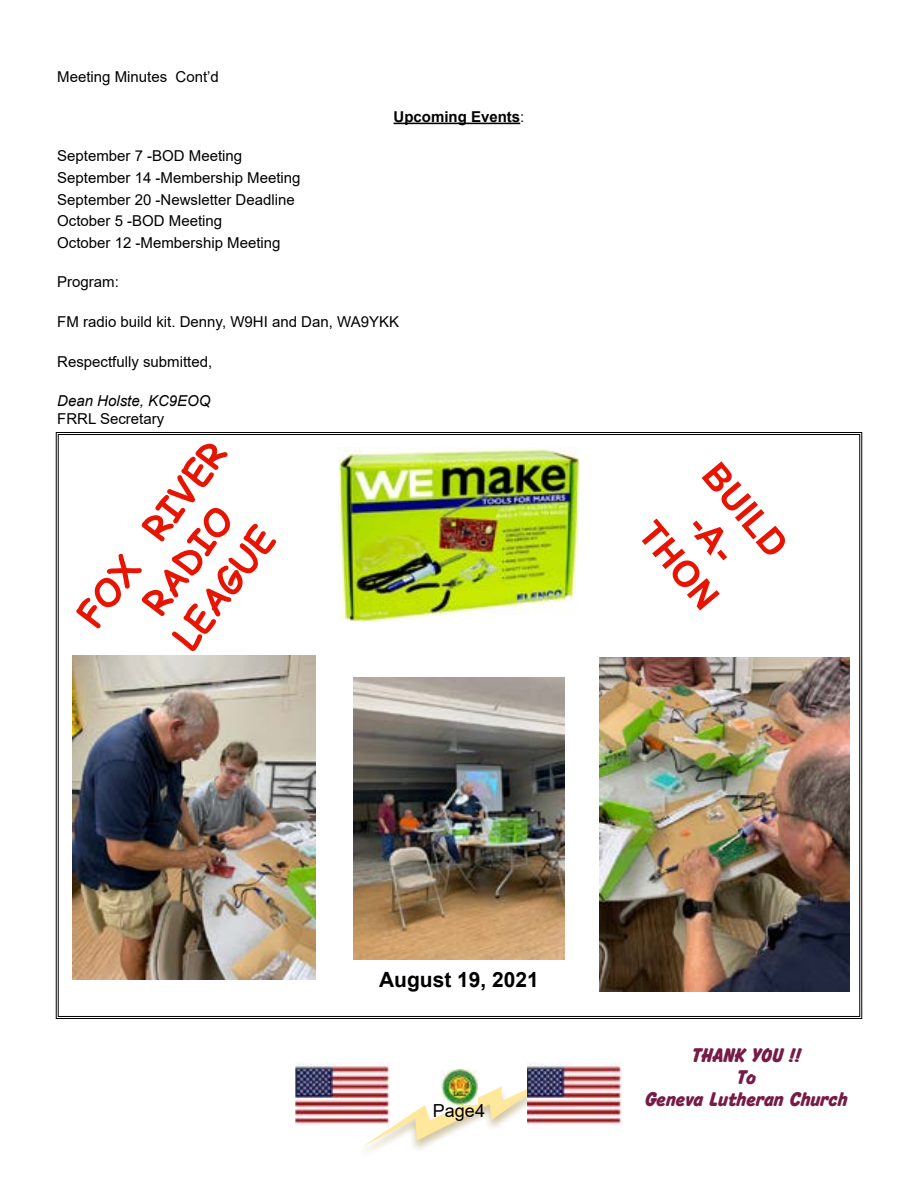
<style>
.page{position:relative;width:918px;height:1188px;background:#fff}
.page>*{position:absolute;margin:0;border:0;box-sizing:border-box;transform-origin:0 0}
.t1{font:700 36px/45px "Comic Sans MS";color:#e71401;text-align:center}
.t2{font:700 36px "Arial";color:#e71401}
.t3{font:700 21px "Arial";color:#000}
.t4{font:700 18px/21.6px "Brunei";color:#761b47;text-align:center}
.t5{font:18px "Arial";color:#000}
.t6{font:15px/21.6px "Arial";color:#000}
.t7{font:italic 15px "Arial";color:#000}
.t8{font:700 15px "Arial";color:#000}
.s1{font-weight:400}
</style>
<div class="page">
<svg style="left:363px;top:1080px;width:164px;height:67px"></svg>
<img style="left:441px;top:1070px;width:36px;height:34px">
<img style="left:296px;top:1063px;width:95px;height:63px">
<img style="left:527px;top:1063px;width:95px;height:63px">
<svg style="left:55px;top:432px;width:808px;height:587px"></svg>
<hr style="left:394px;top:123px;width:126px;height:1px;background:#000">
<img style="left:338px;top:447px;width:242px;height:174px">
<img style="left:354px;top:678px;width:210px;height:281px">
<img style="left:72px;top:655px;width:243px;height:324px">
<img style="left:599px;top:657px;width:251px;height:334px">
<svg style="left:693px;top:519px;width:37px;height:41px"></svg>
<p class="t6" style="left:57px;top:66px;width:163px">Meeting Minutes Cont’d</p>
<p class="t8" style="left:394px;top:106px;width:132px">Upcoming Events<span class="s1">:</span></p>
<p class="t6" style="left:57px;top:145px;width:245px">September 7 -BOD Meeting<br>September 14 -Membership Meeting<br>September 20 -Newsletter Deadline<br>October 5 -BOD Meeting<br>October 12 -Membership Meeting</p>
<p class="t6" style="left:57px;top:271px;width:63px">Program:</p>
<p class="t6" style="left:57px;top:311px;width:343px">FM radio build kit. Denny, W9HI and Dan, WA9YKK</p>
<p class="t6" style="left:57px;top:350px;width:157px">Respectfully submitted,</p>
<p class="t7" style="left:57px;top:391px;width:155px">Dean Holste, KC9EOQ</p>
<p class="t6" style="left:57px;top:408px;width:108px">FRRL Secretary</p>
<h1 class="t1" style="left:67px;top:607px;width:222px;rotate:-53deg">FOX RIVER<br>RADIO<br>LEAGUE</h1>
<h1 class="t2" style="left:729px;top:451px;width:111px;rotate:50deg">BUILD</h1>
<h1 class="t2" style="left:665px;top:510px;width:103px;rotate:50deg">THON</h1>
<h2 class="t3" style="left:379px;top:965px;width:161px">August 19, 2021</h2>
<p class="t5" style="left:433px;top:1098px;width:54px">Page4</p>
<p class="t4" style="left:643px;top:1044px;width:205px">THANK YOU !!<br>To<br>Geneva Lutheran Church</p>
</div>
